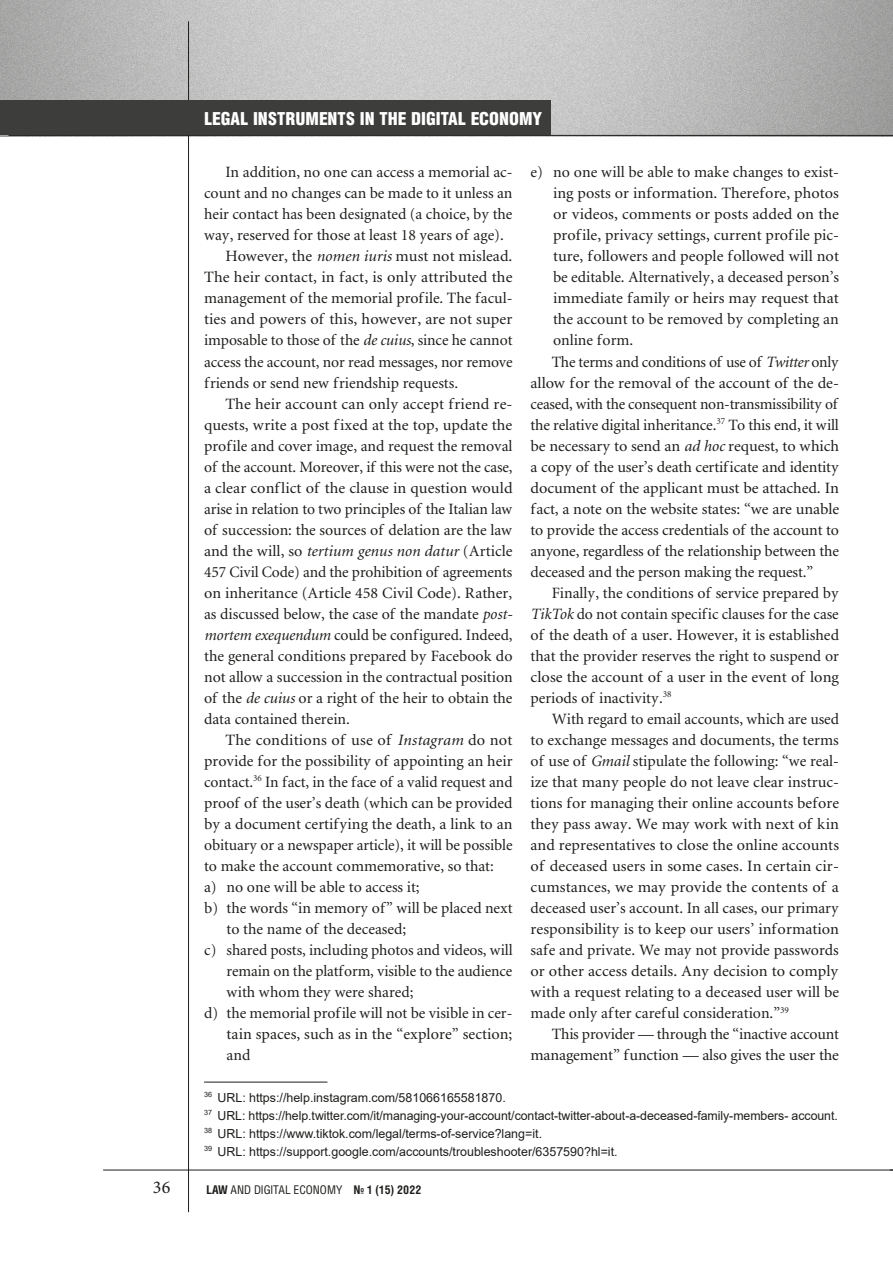
<style>
.page{position:relative;width:893px;height:1276px;background:#fff}
.page>*{position:absolute;margin:0;border:0;box-sizing:border-box;transform-origin:0 0}
.t1{font:18px "Helios Cond Black C";color:#fff}
.t2{font:18px "Minion Pro";color:#1d1d1b}
.t3{font:15.45px "Miniature";color:#1d1d1b}
.t4{font:12.45px/18px "Arial";color:#1d1d1b}
.t5{font:12px "Helios Cond C";color:#1d1d1b}
.s1{font-style:italic}
.s2{font-weight:700}
</style>
<div class="page">
<img style="left:0;top:0;width:893px;height:136px">
<hr style="left:9px;top:135px;width:884px;height:1px;background:#1d1d1b">
<hr style="left:188px;top:21px;width:1px;height:1191px;background:#1d1d1b">
<hr style="left:103px;top:1169px;width:790px;height:1px;background:#1d1d1b">
<div style="left:0;top:101px;width:551px;height:34px;background:#3d3d3c"></div>
<hr style="left:204px;top:1081px;width:123px;height:1px;background:#1d1d1b">
<p class="t1" style="left:204px;top:108px;width:340px">LEGAL INSTRUMENTS IN THE DIGITAL ECONOMY</p>
<p class="t3" style="left:225px;top:165px;width:289px">In addition, no one can access a memorial ac-</p>
<p class="t3" style="left:204px;top:186px;width:310px">count and no changes can be made to it unless an</p>
<p class="t3" style="left:204px;top:207px;width:310px">heir contact has been designated (a choice, by the</p>
<p class="t3" style="left:204px;top:228px;width:301px">way, reserved for those at least 18 years of age).</p>
<p class="t3" style="left:225px;top:249px;width:289px">However, the <span class="s1">nomen iuris</span> must not mislead.</p>
<p class="t3" style="left:204px;top:270px;width:310px">The heir contact, in fact, is only attributed the</p>
<p class="t3" style="left:204px;top:291px;width:310px">management of the memorial profile. The facul-</p>
<p class="t3" style="left:204px;top:312px;width:310px">ties and powers of this, however, are not super</p>
<p class="t3" style="left:204px;top:333px;width:310px">imposable to those of the <span class="s1">de cuius</span>, since he cannot</p>
<p class="t3" style="left:204px;top:354px;width:310px">access the account, nor read messages, nor remove</p>
<p class="t3" style="left:204px;top:375px;width:256px">friends or send new friendship requests.</p>
<p class="t3" style="left:225px;top:396px;width:289px">The heir account can only accept friend re-</p>
<p class="t3" style="left:204px;top:417px;width:310px">quests, write a post fixed at the top, update the</p>
<p class="t3" style="left:204px;top:438px;width:310px">profile and cover image, and request the removal</p>
<p class="t3" style="left:204px;top:459px;width:310px">of the account. Moreover, if this were not the case,</p>
<p class="t3" style="left:204px;top:480px;width:310px">a clear conflict of the clause in question would</p>
<p class="t3" style="left:204px;top:501px;width:310px">arise in relation to two principles of the Italian law</p>
<p class="t3" style="left:204px;top:522px;width:310px">of succession: the sources of delation are the law</p>
<p class="t3" style="left:204px;top:543px;width:310px">and the will, so <span class="s1">tertium genus non datur</span> (Article</p>
<p class="t3" style="left:204px;top:564px;width:310px">457 Civil Code) and the prohibition of agreements</p>
<p class="t3" style="left:204px;top:585px;width:310px">on inheritance (Article 458 Civil Code). Rather,</p>
<p class="t3" style="left:204px;top:606px;width:310px">as discussed below, the case of the mandate <span class="s1">post-</span></p>
<p class="t3" style="left:204px;top:627px;width:310px"><span class="s1">mortem exequendum</span> could be configured. Indeed,</p>
<p class="t3" style="left:204px;top:648px;width:310px">the general conditions prepared by Facebook do</p>
<p class="t3" style="left:204px;top:669px;width:310px">not allow a succession in the contractual position</p>
<p class="t3" style="left:204px;top:690px;width:310px">of the <span class="s1">de cuius</span> or a right of the heir to obtain the</p>
<p class="t3" style="left:204px;top:711px;width:147px">data contained therein.</p>
<p class="t3" style="left:225px;top:732px;width:289px">The conditions of use of <span class="s1">Instagram</span> do not</p>
<p class="t3" style="left:204px;top:753px;width:310px">provide for the possibility of appointing an heir</p>
<p class="t3" style="left:204px;top:774px;width:310px">contact.<sup>36</sup> In fact, in the face of a valid request and</p>
<p class="t3" style="left:204px;top:795px;width:310px">proof of the user’s death (which can be provided</p>
<p class="t3" style="left:204px;top:816px;width:310px">by a document certifying the death, a link to an</p>
<p class="t3" style="left:204px;top:837px;width:310px">obituary or a newspaper article), it will be possible</p>
<p class="t3" style="left:204px;top:858px;width:291px">to make the account commemorative, so that:</p>
<p class="t3" style="left:204px;top:879px;width:217px">a) no one will be able to access it;</p>
<p class="t3" style="left:204px;top:900px;width:310px">b) the words “in memory of” will be placed next</p>
<p class="t3" style="left:227px;top:921px;width:181px">to the name of the deceased;</p>
<p class="t3" style="left:204px;top:942px;width:310px">c) shared posts, including photos and videos, will</p>
<p class="t3" style="left:227px;top:963px;width:287px">remain on the platform, visible to the audience</p>
<p class="t3" style="left:227px;top:984px;width:188px">with whom they were shared;</p>
<p class="t3" style="left:204px;top:1005px;width:310px">d) the memorial profile will not be visible in cer-</p>
<p class="t3" style="left:227px;top:1026px;width:287px">tain spaces, such as in the “explore” section;</p>
<p class="t3" style="left:227px;top:1047px;width:25px">and</p>
<p class="t3" style="left:531px;top:165px;width:310px">е) no one will be able to make changes to exist-</p>
<p class="t3" style="left:553px;top:186px;width:287px">ing posts or information. Therefore, photos</p>
<p class="t3" style="left:553px;top:207px;width:287px">or videos, comments or posts added on the</p>
<p class="t3" style="left:553px;top:228px;width:287px">profile, privacy settings, current profile pic-</p>
<p class="t3" style="left:553px;top:249px;width:287px">ture, followers and people followed will not</p>
<p class="t3" style="left:553px;top:270px;width:288px">be editable. Alternatively, a deceased person’s</p>
<p class="t3" style="left:553px;top:291px;width:287px">immediate family or heirs may request that</p>
<p class="t3" style="left:553px;top:312px;width:287px">the account to be removed by completing an</p>
<p class="t3" style="left:553px;top:333px;width:82px">online form.</p>
<p class="t3" style="left:552px;top:354px;width:289px">The terms and conditions of use of <span class="s1">Twitter</span> only</p>
<p class="t3" style="left:531px;top:375px;width:310px">allow for the removal of the account of the de-</p>
<p class="t3" style="left:531px;top:396px;width:310px">ceased, with the consequent non-transmissibility of</p>
<p class="t3" style="left:531px;top:417px;width:310px">the relative digital inheritance.<sup>37</sup> To this end, it will</p>
<p class="t3" style="left:531px;top:438px;width:310px">be necessary to send an <span class="s1">ad hoc</span> request, to which</p>
<p class="t3" style="left:531px;top:459px;width:310px">a copy of the user’s death certificate and identity</p>
<p class="t3" style="left:531px;top:480px;width:310px">document of the applicant must be attached. In</p>
<p class="t3" style="left:531px;top:501px;width:310px">fact, a note on the website states: “we are unable</p>
<p class="t3" style="left:531px;top:522px;width:310px">to provide the access credentials of the account to</p>
<p class="t3" style="left:531px;top:543px;width:310px">anyone, regardless of the relationship between the</p>
<p class="t3" style="left:531px;top:564px;width:284px">deceased and the person making the request.”</p>
<p class="t3" style="left:552px;top:585px;width:289px">Finally, the conditions of service prepared by</p>
<p class="t3" style="left:531px;top:606px;width:310px"><span class="s1">TikTok</span> do not contain specific clauses for the case</p>
<p class="t3" style="left:531px;top:627px;width:310px">of the death of a user. However, it is established</p>
<p class="t3" style="left:531px;top:648px;width:310px">that the provider reserves the right to suspend or</p>
<p class="t3" style="left:531px;top:669px;width:310px">close the account of a user in the event of long</p>
<p class="t3" style="left:531px;top:690px;width:143px">periods of inactivity.<sup>38</sup></p>
<p class="t3" style="left:552px;top:711px;width:289px">With regard to email accounts, which are used</p>
<p class="t3" style="left:531px;top:732px;width:310px">to exchange messages and documents, the terms</p>
<p class="t3" style="left:531px;top:753px;width:310px">of use of <span class="s1">Gmail</span> stipulate the following: “we real-</p>
<p class="t3" style="left:531px;top:774px;width:310px">ize that many people do not leave clear instruc-</p>
<p class="t3" style="left:531px;top:795px;width:310px">tions for managing their online accounts before</p>
<p class="t3" style="left:531px;top:816px;width:310px">they pass away. We may work with next of kin</p>
<p class="t3" style="left:531px;top:837px;width:310px">and representatives to close the online accounts</p>
<p class="t3" style="left:531px;top:858px;width:310px">of deceased users in some cases. In certain cir-</p>
<p class="t3" style="left:531px;top:879px;width:310px">cumstances, we may provide the contents of a</p>
<p class="t3" style="left:531px;top:900px;width:310px">deceased user’s account. In all cases, our primary</p>
<p class="t3" style="left:531px;top:921px;width:310px">responsibility is to keep our users’ information</p>
<p class="t3" style="left:531px;top:942px;width:310px">safe and private. We may not provide passwords</p>
<p class="t3" style="left:531px;top:963px;width:310px">or other access details. Any decision to comply</p>
<p class="t3" style="left:531px;top:984px;width:310px">with a request relating to a deceased user will be</p>
<p class="t3" style="left:531px;top:1005px;width:260px">made only after careful consideration.”<sup>39</sup></p>
<p class="t3" style="left:552px;top:1026px;width:289px">This provider — through the “inactive account</p>
<p class="t3" style="left:531px;top:1047px;width:310px">management” function — also gives the user the</p>
<p class="t4" style="left:204px;top:1088px;width:635px"><sup>36</sup> URL: https://help.instagram.com/581066165581870.<br><sup>37</sup> URL: https://help.twitter.com/it/managing-your-account/contact-twitter-about-a-deceased-family-members- account.<br><sup>38</sup> URL: https://www.tiktok.com/legal/terms-of-service?lang=it.<br><sup>39</sup> URL: https://support.google.com/accounts/troubleshooter/6357590?hl=it.</p>
<p class="t2" style="left:153px;top:1175px;width:19px">36</p>
<p class="t5" style="left:207px;top:1182px;width:216px"><span class="s2">LAW</span> AND DIGITAL ECONOMY <span class="s2">№ 1 (15) 2022</span></p>
</div>
